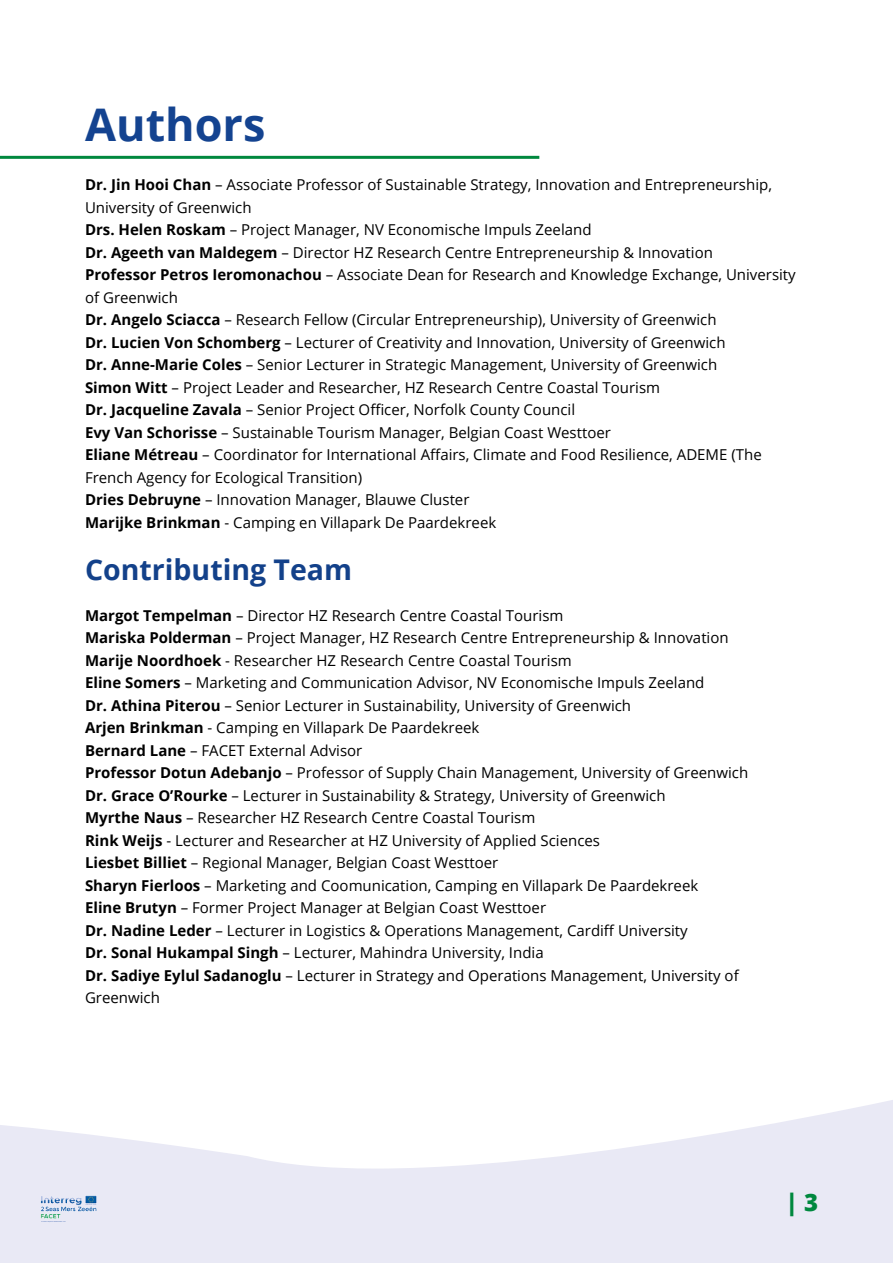
<style>
.page{position:relative;width:893px;height:1263px;background:#fff}
.page>*{position:absolute;margin:0;border:0;box-sizing:border-box;transform-origin:0 0}
.t1{font:700 45px "Open Sans";color:#144390}
.t2{font:700 28.5px "Open Sans";color:#13418a}
.t3{font:800 24px "Open Sans";color:#00883e}
.t4{font:15px/22.5px "Open Sans";color:#000}
.s1{font-weight:700}
</style>
<div class="page">
<svg style="left:0;top:1100px;width:893px;height:163px;fill:#e9e9f5"></svg>
<img style="left:28px;top:1180px;width:81px;height:57px">
<hr style="left:0;top:156px;width:539px;height:3px;background:#00883e">
<h1 class="t1" style="left:85px;top:93px;width:182px">Authors</h1>
<p class="t4" style="left:85px;top:173px;width:712px"><span class="s1">Dr. Jin Hooi Chan</span> – Associate Professor of Sustainable Strategy, Innovation and Entrepreneurship, University of Greenwich<br><span class="s1">Drs. Helen Roskam</span> – Project Manager, NV Economische Impuls Zeeland<br><span class="s1">Dr. Ageeth van Maldegem</span> – Director HZ Research Centre Entrepreneurship &amp; Innovation<br><span class="s1">Professor Petros Ieromonachou</span> – Associate Dean for Research and Knowledge Exchange, University of Greenwich<br><span class="s1">Dr. Angelo Sciacca</span> – Research Fellow (Circular Entrepreneurship), University of Greenwich<br><span class="s1">Dr. Lucien Von Schomberg</span> – Lecturer of Creativity and Innovation, University of Greenwich<br><span class="s1">Dr. Anne-Marie Coles</span> – Senior Lecturer in Strategic Management, University of Greenwich<br><span class="s1">Simon Witt</span> – Project Leader and Researcher, HZ Research Centre Coastal Tourism<br><span class="s1">Dr. Jacqueline Zavala</span> – Senior Project Officer, Norfolk County Council<br><span class="s1">Evy Van Schorisse</span> – Sustainable Tourism Manager, Belgian Coast Westtoer<br><span class="s1">Eliane Métreau</span> – Coordinator for International Affairs, Climate and Food Resilience, ADEME (The French Agency for Ecological Transition)<br><span class="s1">Dries Debruyne</span> – Innovation Manager, Blauwe Cluster<br><span class="s1">Marijke Brinkman</span> - Camping en Villapark De Paardekreek</p>
<h2 class="t2" style="left:85px;top:550px;width:269px">Contributing Team</h2>
<p class="t4" style="left:85px;top:603px;width:665px"><span class="s1">Margot Tempelman</span> – Director HZ Research Centre Coastal Tourism<br><span class="s1">Mariska Polderman</span> – Project Manager, HZ Research Centre Entrepreneurship &amp; Innovation <span class="s1">Marije Noordhoek</span> - Researcher HZ Research Centre Coastal Tourism<br><span class="s1">Eline Somers</span> – Marketing and Communication Advisor, NV Economische Impuls Zeeland<br><span class="s1">Dr. Athina Piterou</span> – Senior Lecturer in Sustainability, University of Greenwich<br><span class="s1">Arjen Brinkman</span> - Camping en Villapark De Paardekreek<br><span class="s1">Bernard Lane</span> – FACET External Advisor<br><span class="s1">Professor Dotun Adebanjo</span> – Professor of Supply Chain Management, University of Greenwich <span class="s1">Dr. Grace O’Rourke</span> – Lecturer in Sustainability &amp; Strategy, University of Greenwich<br><span class="s1">Myrthe Naus</span> – Researcher HZ Research Centre Coastal Tourism<br><span class="s1">Rink Weijs</span> - Lecturer and Researcher at HZ University of Applied Sciences<br><span class="s1">Liesbet Billiet</span> – Regional Manager, Belgian Coast Westtoer<br><span class="s1">Sharyn Fierloos</span> – Marketing and Coomunication, Camping en Villapark De Paardekreek<br><span class="s1">Eline Brutyn</span> – Former Project Manager at Belgian Coast Westtoer<br><span class="s1">Dr. Nadine Leder</span> – Lecturer in Logistics &amp; Operations Management, Cardiff University<br><span class="s1">Dr. Sonal Hukampal Singh</span> – Lecturer, Mahindra University, India<br><span class="s1">Dr. Sadiye Eylul Sadanoglu</span> – Lecturer in Strategy and Operations Management, University of Greenwich</p>
<h3 class="t3" style="left:786px;top:1184px;width:34px">| 3</h3>
</div>
